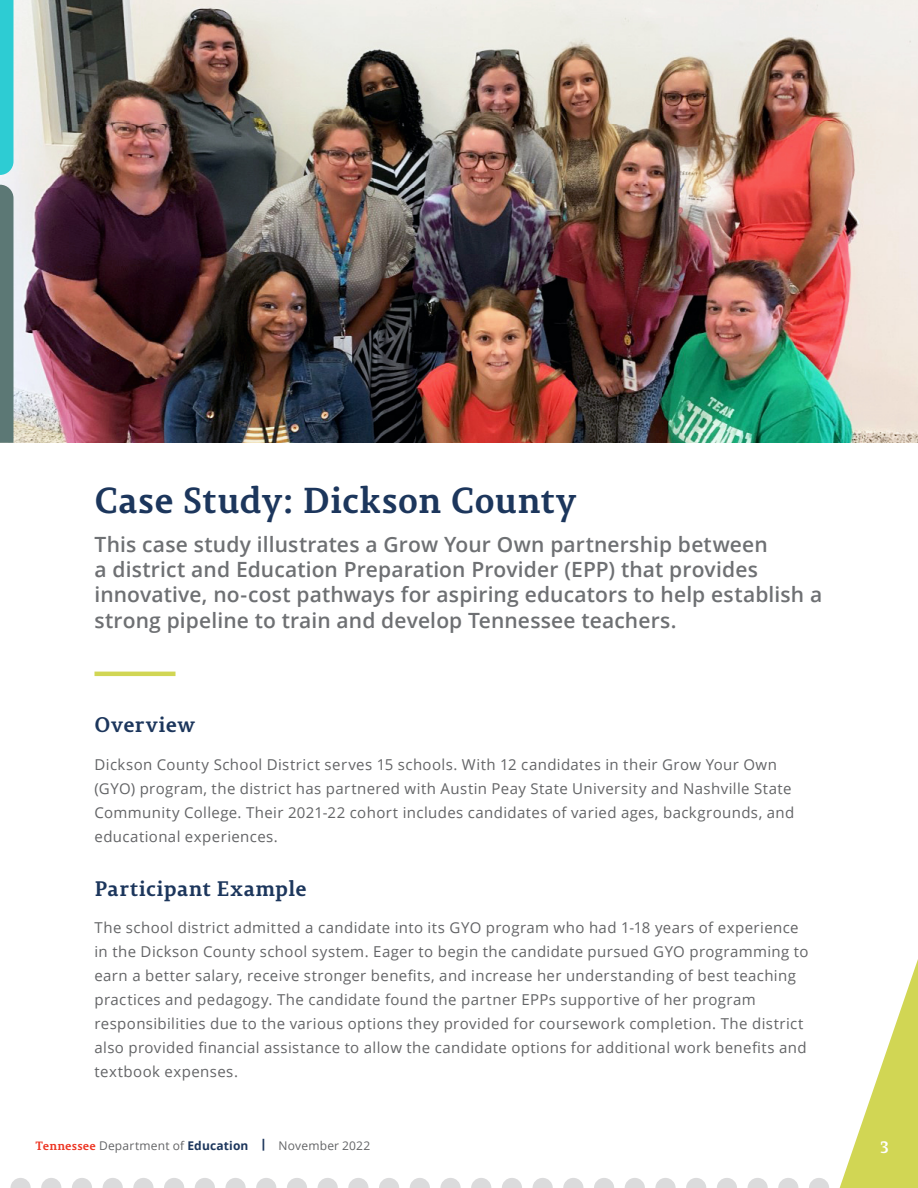
<style>
.page{position:relative;width:918px;height:1188px;background:#fff}
.page>*{position:absolute;margin:0;border:0;box-sizing:border-box;transform-origin:0 0}
.t1{font:700 36px "Permian Slab Serif Typeface";letter-spacing:.005em;color:#1c365c}
.t2{font:600 21px/25.2px "Open Sans";letter-spacing:.005em;color:#6e7073}
.t3{font:700 21px "Permian Slab Serif Typeface";letter-spacing:.02em;color:#1c365c}
.t4{font:700 16.5px "Permian Slab Serif Typeface";color:#fff}
.t5{font:15px/24px "Open Sans";letter-spacing:.025em;color:#636466}
.t6{font:12px "Open Sans";letter-spacing:.015em;color:#636466}
.s1{font-weight:800;color:#1c365c}
.s2{font-family:"Permian Slab Serif Typeface";font-weight:700;color:#ed3624}
.s3{font-weight:700;color:#1c365c}
</style>
<div class="page">
<hr style="left:94px;top:672px;width:82px;height:4px;background:#d1d654">
<img style="left:0;top:0;width:918px;height:443px">
<svg style="left:0;top:0;width:14px;height:175px;background:#37cdd4"></svg>
<svg style="left:0;top:185px;width:14px;height:258px;background:#627d7a"></svg>
<svg style="left:840px;top:959px;width:78px;height:229px"></svg>
<svg style="left:10px;top:1178px;width:21px;height:10px"></svg>
<svg style="left:164px;top:1178px;width:20px;height:10px"></svg>
<svg style="left:318px;top:1178px;width:20px;height:10px"></svg>
<svg style="left:471px;top:1178px;width:20px;height:10px"></svg>
<svg style="left:625px;top:1178px;width:20px;height:10px"></svg>
<svg style="left:41px;top:1178px;width:20px;height:10px"></svg>
<svg style="left:195px;top:1178px;width:20px;height:10px"></svg>
<svg style="left:348px;top:1178px;width:21px;height:10px"></svg>
<svg style="left:502px;top:1178px;width:20px;height:10px"></svg>
<svg style="left:655px;top:1178px;width:21px;height:10px"></svg>
<svg style="left:748px;top:1178px;width:20px;height:10px"></svg>
<svg style="left:103px;top:1178px;width:20px;height:10px"></svg>
<svg style="left:256px;top:1178px;width:20px;height:10px"></svg>
<svg style="left:410px;top:1178px;width:20px;height:10px"></svg>
<svg style="left:563px;top:1178px;width:21px;height:10px"></svg>
<svg style="left:717px;top:1178px;width:20px;height:10px"></svg>
<svg style="left:778px;top:1178px;width:20px;height:10px"></svg>
<svg style="left:72px;top:1178px;width:20px;height:10px"></svg>
<svg style="left:225px;top:1178px;width:21px;height:10px"></svg>
<svg style="left:379px;top:1178px;width:20px;height:10px"></svg>
<svg style="left:533px;top:1178px;width:20px;height:10px"></svg>
<svg style="left:686px;top:1178px;width:20px;height:10px"></svg>
<svg style="left:133px;top:1178px;width:21px;height:10px"></svg>
<svg style="left:287px;top:1178px;width:20px;height:10px"></svg>
<svg style="left:440px;top:1178px;width:21px;height:10px"></svg>
<svg style="left:594px;top:1178px;width:20px;height:10px"></svg>
<svg style="left:809px;top:1178px;width:20px;height:10px"></svg>
<h1 class="t1" style="left:94px;top:471px;width:484px">Case Study: Dickson County</h1>
<p class="t2" style="left:94px;top:531px;width:729px">This case study illustrates a Grow Your Own partnership between<br>a district and Education Preparation Provider (EPP) that provides innovative, no-cost pathways for aspiring educators to help establish a strong pipeline to train and develop Tennessee teachers.</p>
<h2 class="t3" style="left:94px;top:707px;width:102px">Overview</h2>
<p class="t5" style="left:94px;top:752px;width:701px">Dickson County School District serves 15 schools. With 12 candidates in their Grow Your Own (GYO) program, the district has partnered with Austin Peay State University and Nashville State Community College. Their 2021-22 cohort includes candidates of varied ages, backgrounds, and educational experiences.</p>
<h2 class="t3" style="left:94px;top:871px;width:214px">Participant Example</h2>
<p class="t5" style="left:94px;top:915px;width:716px">The school district admitted a candidate into its GYO program who had 1-18 years of experience in the Dickson County school system. Eager to begin the candidate pursued GYO programming to earn a better salary, receive stronger benefits, and increase her understanding of best teaching practices and pedagogy. The candidate found the partner EPPs supportive of her program responsibilities due to the various options they provided for coursework completion. The district also provided financial assistance to allow the candidate options for additional work benefits and textbook expenses.</p>
<p class="t6" style="left:261px;top:1137px;width:111px"><span class="s1">|</span> November 2022</p>
<p class="t6" style="left:36px;top:1137px;width:214px"><span class="s2">Tennessee</span> Department of <span class="s3">Education</span></p>
<p class="t4" style="left:880px;top:1134px;width:10px">3</p>
</div>
